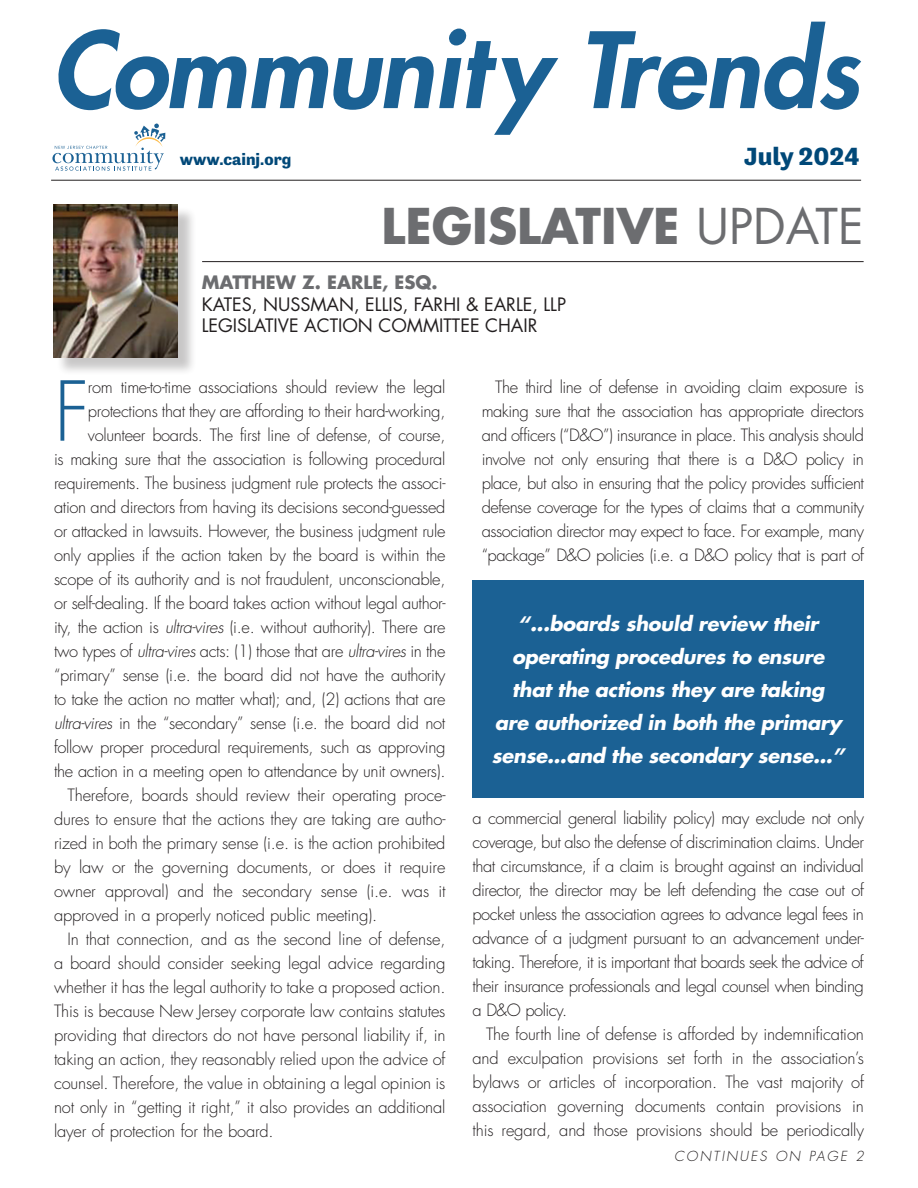
<style>
.page{position:relative;width:918px;height:1188px;background:#fff}
.page>*{position:absolute;margin:0;border:0;box-sizing:border-box;transform-origin:0 0}
.t1{font:italic 800 102px "Futura Std";color:#1b6194}
.New_CT_Body{font:300 80.1px "Futura Std";color:#1b6194}
.t2{font:700 48px "Futura Std";color:#6c6d70}
.t3{font:700 25.5px "Tenso";color:#004878;scale:1.07 1}
.New_CT_Pull_Quote_Bold{font:italic 700 19.5px/33px "Futura Std";letter-spacing:-.015em;color:#fff;text-align:center}
.t4{font:18px/21.6px "Futura Std";color:#231f20}
.t5{font:700 18px "Futura Std";color:#6c6d70}
.New_CT_Body-2{font:300 16.5px/24px "Futura Std";letter-spacing:-.02em;color:#231f20;text-align:justify}
.t6{font:700 16.5px "Tenso";color:#004878;scale:1.07 1}
.New_CT_Body-3{font:italic 300 13.5px "Futura Std";letter-spacing:.15em;color:#231f20}
.s1{font-weight:400}
.s2{font-style:italic}
</style>
<div class="page">
<hr style="left:51px;top:180px;width:810px;height:1px;background:#231f20">
<svg style="left:52px;top:123px;width:113px;height:48px"></svg>
<div style="left:56px;top:207px;width:141px;height:170px;background:#231f20;opacity:.25"></div>
<img style="left:54px;top:205px;width:124px;height:153px">
<hr style="left:202px;top:261px;width:662px;height:1px;background:#231f20">
<div style="left:472px;top:580px;width:392px;height:217px;background:#1b6194"></div>
<p class="t1" style="left:51px;top:6px;width:809px">Community Trends</p>
<p class="t6" style="left:180px;top:150px;width:106px">www.cainj.org</p>
<p class="t3" style="left:744px;top:141px;width:110px">July 2024</p>
<p class="t2" style="left:382px;top:194px;width:484px">LEGISLATIVE <span class="s1">UPDATE</span></p>
<p class="t5" style="left:202px;top:270px;width:238px">MATTHEW Z. EARLE, ESQ.</p>
<p class="t4" style="left:202px;top:293px;width:366px">KATES, NUSSMAN, ELLIS, FARHI &amp; EARLE, LLP<br>LEGISLATIVE ACTION COMMITTEE CHAIR</p>
<p class="New_CT_Body-2" style="left:54px;top:375px;width:393px;text-align:right">rom time-to-time associations should review the legal protections that they are affording to their hard-working, volunteer boards. The first line of defense, of course,<br>is making sure that the association is following procedural requirements. The business judgment rule protects the associ&shy;ation and directors from having its decisions second-guessed or attacked in lawsuits. However, the business judgment rule only applies if the action taken by the board is within the scope of its authority and is not fraudulent, unconscionable, or self-dealing. If the board takes action without legal author&shy;ity, the action is <span class="s2">ultra-vires</span> (i.e. without authority). There are two types of <span class="s2">ultra-vires</span> acts: (1) those that are <span class="s2">ultra-vires</span> in the “primary” sense (i.e. the board did not have the authority to take the action no matter what); and, (2) actions that are <span class="s2">ultra-vires</span> in the “secondary” sense (i.e. the board did not follow proper procedural requirements, such as approving the action in a meeting open to attendance by unit owners).</p>
<p class="New_CT_Body-2" style="left:54px;top:783px;width:393px;text-indent:14px">Therefore, boards should review their operating proce&shy;dures to ensure that the actions they are taking are autho&shy;rized in both the primary sense (i.e. is the action prohibited by law or the governing documents, or does it require owner approval) and the secondary sense (i.e. was it approved in a properly noticed public meeting).</p>
<p class="New_CT_Body-2" style="left:54px;top:927px;width:393px;text-indent:14px">In that connection, and as the second line of defense, a board should consider seeking legal advice regarding whether it has the legal authority to take a proposed action.<br>This is because New Jersey corporate law contains statutes providing that directors do not have personal liability if, in taking an action, they reasonably relied upon the advice of counsel. Therefore, the value in obtaining a legal opinion is not only in “getting it right,” it also provides an additional layer of protection for the board.</p>
<p class="New_CT_Body" style="left:54px;top:363px;width:37px">F</p>
<p class="New_CT_Body-2" style="left:482px;top:375px;width:384px;text-indent:14px">The third line of defense in avoiding claim exposure is making sure that the association has appropriate directors and officers (“D&amp;O”) insurance in place. This analysis should involve not only ensuring that there is a D&amp;O policy in place, but also in ensuring that the policy provides sufficient defense coverage for the types of claims that a community association director may expect to face. For example, many “package” D&amp;O policies (i.e. a D&amp;O policy that is part of</p>
<p class="New_CT_Pull_Quote_Bold" style="left:492px;top:607px;width:354px">“...boards should review their operating procedures to ensure that the actions they are taking<br>are authorized in both the primary sense...and the secondary sense...”</p>
<p class="New_CT_Body-2" style="left:472px;top:806px;width:393px">a commercial general liability policy) may exclude not only coverage, but also the defense of discrimination claims. Under that circumstance, if a claim is brought against an individual director, the director may be left defending the case out of pocket unless the association agrees to advance legal fees in advance of a judgment pursuant to an advancement under&shy;taking. Therefore, it is important that boards seek the advice of their insurance professionals and legal counsel when binding a D&amp;O policy.</p>
<p class="New_CT_Body-2" style="left:472px;top:1022px;width:393px;text-indent:14px">The fourth line of defense is afforded by indemnification and exculpation provisions set forth in the association’s bylaws or articles of incorporation. The vast majority of association governing documents contain provisions in this regard, and those provisions should be periodically</p>
<p class="New_CT_Body-3" style="left:674px;top:1148px;width:191px">CONTINUES ON PAGE 2</p>
</div>
